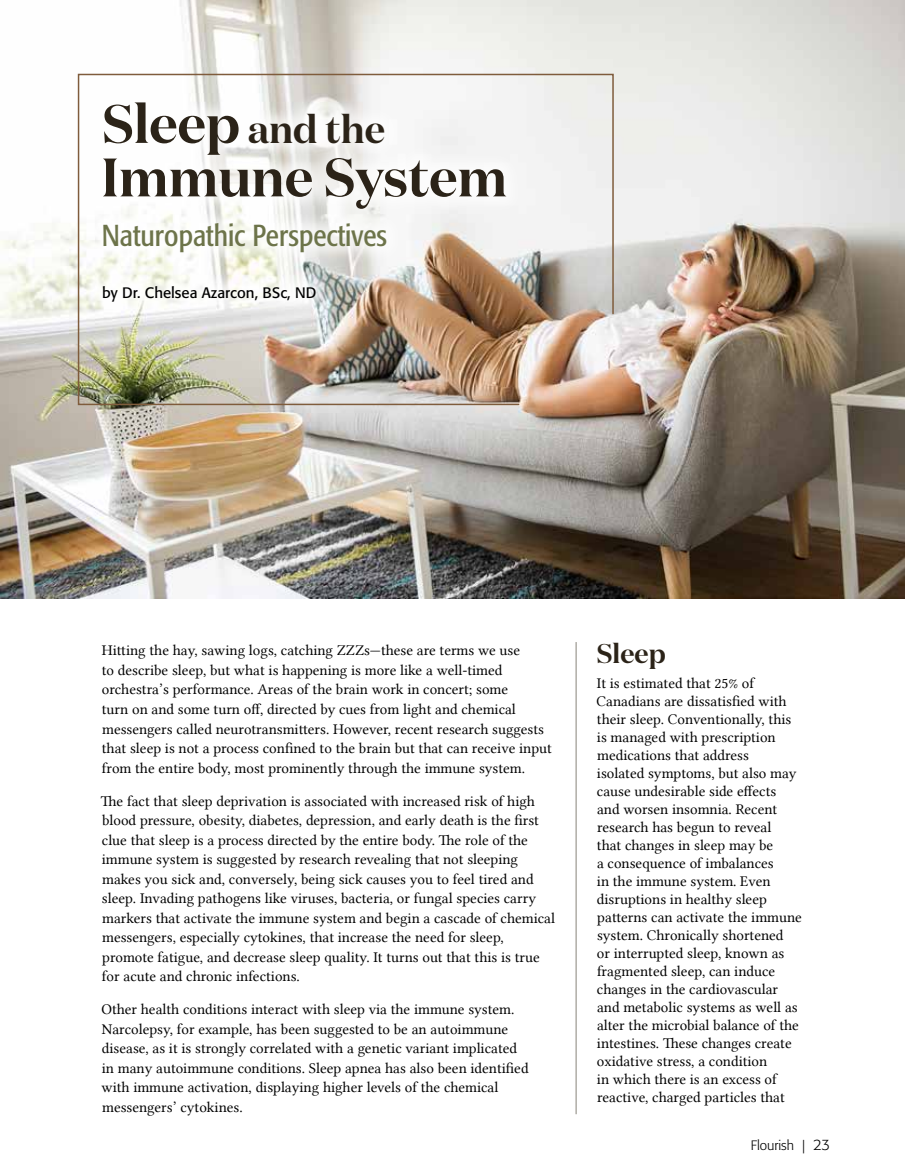
<style>
.page{position:relative;width:905px;height:1175px;background:#fff}
.page>*{position:absolute;margin:0;border:0;box-sizing:border-box;transform-origin:0 0}
.t1{font:600 54px "Domaine Disp";color:#2b2318}
.t2{font:600 39px "Domaine Disp";color:#2b2318}
.t3{font:condensed 30px "Formata";color:#6d744a}
.t4{font:600 27px "Domaine Disp";color:#2b2318}
.t5{font:15px/18px "Lin Libertine";color:#000}
.t6{font:15px "Formata";color:#000}
.t7{font:300 13.5px "Formata";color:#000}
.s1{font-size:54px}
.s2{font-size:15px}
</style>
<div class="page">
<img style="left:0;top:0;width:904px;height:598px">
<img style="left:77px;top:73px;width:537px;height:333px">
<hr style="left:575px;top:642px;width:1px;height:472px;background:#87837a">
<h2 class="t2" style="left:102px;top:104px;width:284px"><span class="s1">Sleep</span> and the</h2>
<h1 class="t1" style="left:101px;top:143px;width:407px">Immune System</h1>
<h3 class="t3" style="left:102px;top:218px;width:287px">Naturopathic Perspectives</h3>
<p class="t6" style="left:102px;top:283px;width:216px">by Dr. Chelsea Azarcon, BSc, ND</p>
<p class="t5" style="left:102px;top:641px;width:451px;line-height:19.5px">Hitting the hay, sawing logs, catching ZZZs—these are terms we use<br>to describe sleep, but what is happening is more like a well-timed orchestra’s performance. Areas of the brain work in concert; some<br>turn on and some turn off, directed by cues from light and chemical messengers called neurotransmitters. However, recent research suggests that sleep is not a process confined to the brain but that can receive input from the entire body, most prominently through the immune system.</p>
<p class="t5" style="left:101px;top:791px;width:455px;line-height:19.5px">The fact that sleep deprivation is associated with increased risk of high blood pressure, obesity, diabetes, depression, and early death is the first clue that sleep is a process directed by the entire body. The role of the immune system is suggested by research revealing that not sleeping makes you sick and, conversely, being sick causes you to feel tired and sleep. Invading pathogens like viruses, bacteria, or fungal species carry markers that activate the immune system and begin a cascade of chemical messengers, especially cytokines, that increase the need for sleep, promote fatigue, and decrease sleep quality. It turns out that this is true for acute and chronic infections.</p>
<p class="t5" style="left:101px;top:999px;width:428px;line-height:19.5px">Other health conditions interact with sleep via the immune system.<br>Narcolepsy, for example, has been suggested to be an autoimmune disease, as it is strongly correlated with a genetic variant implicated in many autoimmune conditions. Sleep apnea has also been identified with immune activation, displaying higher levels of the chemical messengers’ cytokines.</p>
<h3 class="t4" style="left:597px;top:636px;width:70px">Sleep</h3>
<p class="t5" style="left:596px;top:674px;width:207px">It is estimated that 25% of<br>Canadians are dissatisfied with their sleep. Conventionally, this is managed with prescription medications that address<br>isolated symptoms, but also may cause undesirable side effects and worsen insomnia. Recent research has begun to reveal<br>that changes in sleep may be<br>a consequence of imbalances<br>in the immune system. Even disruptions in healthy sleep patterns can activate the immune system. Chronically shortened<br>or interrupted sleep, known as fragmented sleep, can induce changes in the cardiovascular and metabolic systems as well as alter the microbial balance of the intestines. These changes create oxidative stress, a condition<br>in which there is an excess of reactive, charged particles that</p>
<p class="t7" style="left:750px;top:1137px;width:81px">Flourish | <span class="s2">23</span></p>
</div>
